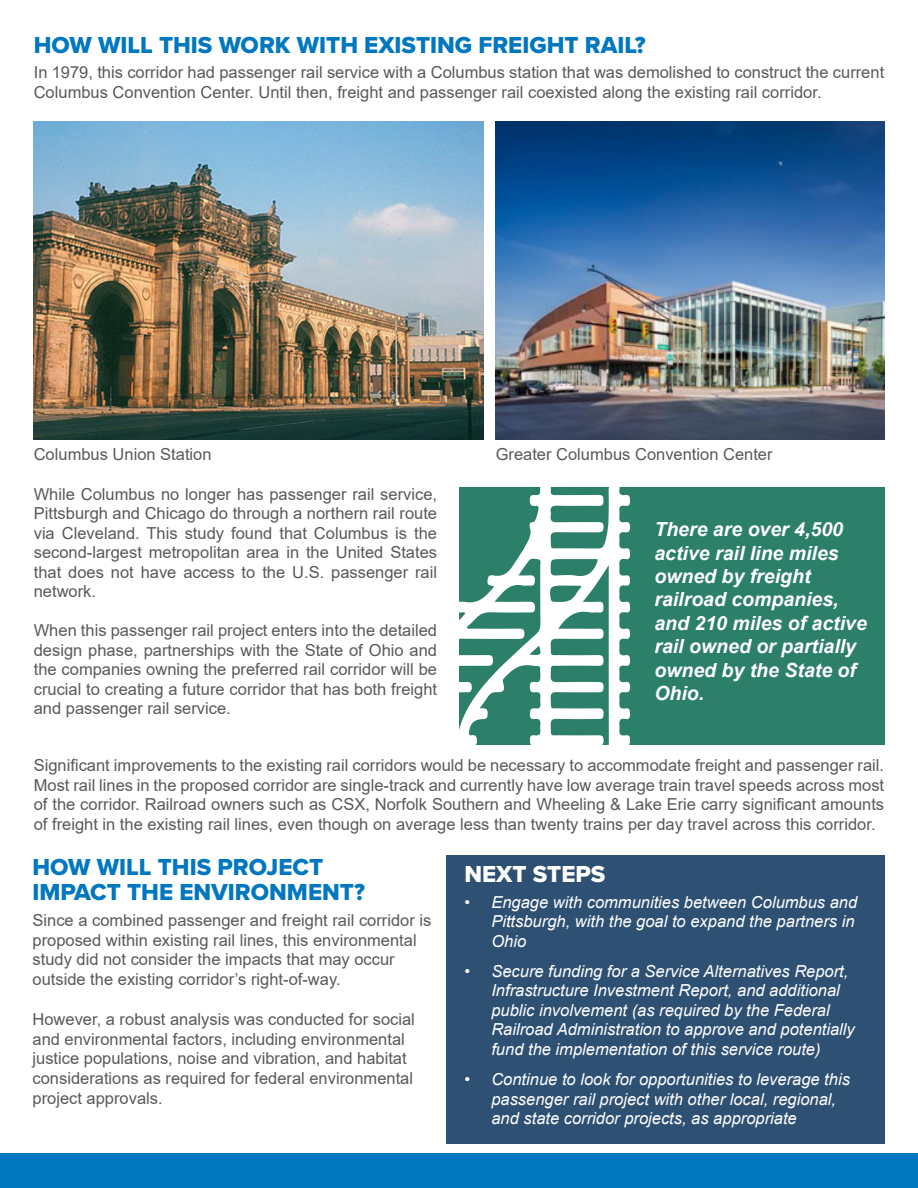
<style>
.page{position:relative;width:918px;height:1188px;background:#fff}
.page>*{position:absolute;margin:0;border:0;box-sizing:border-box;transform-origin:0 0}
.t1{font:24px "Proxima Nova Extrabld";color:#0077bf}
.t2{font:24px "Proxima Nova Extrabld";color:#fff}
.t3{font:italic 700 19.5px/23.4px "Arial";color:#fff}
.t4{font:16.5px/19.5px "Arial";color:#59595c}
.t5{font:italic 16.5px/19.5px "Arial";color:#fff}
</style>
<div class="page">
<div style="left:459px;top:488px;width:425px;height:257px;background:#2c7f68"></div>
<svg style="left:459px;top:487px;width:172px;height:258px"></svg>
<div style="left:0;top:1154px;width:918px;height:34px;background:#0077bf"></div>
<div style="left:446px;top:856px;width:439px;height:288px;background:#2e5072"></div>
<img style="left:34px;top:122px;width:450px;height:317px">
<img style="left:496px;top:122px;width:388px;height:317px">
<p class="t1" style="left:34px;top:27px;width:613px">HOW WILL THIS WORK WITH EXISTING FREIGHT RAIL?</p>
<p class="t4" style="left:34px;top:63px;width:852px">In 1979, this corridor had passenger rail service with a Columbus station that was demolished to construct the current<br>Columbus Convention Center. Until then, freight and passenger rail coexisted along the existing rail corridor.</p>
<p class="t4" style="left:34px;top:444px;width:179px">Columbus Union Station</p>
<p class="t4" style="left:496px;top:444px;width:278px">Greater Columbus Convention Center</p>
<p class="t4" style="left:34px;top:484px;width:405px;text-align:justify">While Columbus no longer has passenger rail service, Pittsburgh and Chicago do through a northern rail route via Cleveland. This study found that Columbus is the second-largest metropolitan area in the United States that does not have access to the U.S. passenger rail network.</p>
<p class="t4" style="left:34px;top:621px;width:405px;text-align:justify">When this passenger rail project enters into the detailed design phase, partnerships with the State of Ohio and the companies owning the preferred rail corridor will be crucial to creating a future corridor that has both freight and passenger rail service.</p>
<p class="t3" style="left:654px;top:518px;width:214px">There are over 4,500 active rail line miles owned by freight railroad companies, and 210 miles of active rail owned or partially owned by the State of<br>Ohio.</p>
<p class="t4" style="left:34px;top:756px;width:852px;text-align:justify">Significant improvements to the existing rail corridors would be necessary to accommodate freight and passenger rail.<br>Most rail lines in the proposed corridor are single-track and currently have low average train travel speeds across most of the corridor. Railroad owners such as CSX, Norfolk Southern and Wheeling &amp; Lake Erie carry significant amounts of freight in the existing rail lines, even though on average less than twenty trains per day travel across this corridor.</p>
<p class="t1" style="left:33px;top:849px;width:292px">HOW WILL THIS PROJECT</p>
<p class="t1" style="left:33px;top:874px;width:334px">IMPACT THE ENVIRONMENT?</p>
<p class="t4" style="left:33px;top:910px;width:400px">Since a combined passenger and freight rail corridor is proposed within existing rail lines, this environmental study did not consider the impacts that may occur outside the existing corridor’s right-of-way.</p>
<p class="t4" style="left:33px;top:1009px;width:384px">However, a robust analysis was conducted for social and environmental factors, including environmental justice populations, noise and vibration, and habitat considerations as required for federal environmental project approvals.</p>
<p class="t2" style="left:464px;top:856px;width:143px">NEXT STEPS</p>
<p class="t5" style="left:491px;top:892px;width:367px;text-indent:-27px">• Engage with communities between Columbus and<br>Pittsburgh, with the goal to expand the partners in<br>Ohio</p>
<p class="t5" style="left:491px;top:962px;width:365px;text-indent:-27px">• Secure funding for a Service Alternatives Report, Infrastructure Investment Report, and additional public involvement (as required by the Federal Railroad Administration to approve and potentially fund the implementation of this service route)</p>
<p class="t5" style="left:491px;top:1070px;width:360px;text-indent:-27px">• Continue to look for opportunities to leverage this passenger rail project with other local, regional, and state corridor projects, as appropriate</p>
</div>
